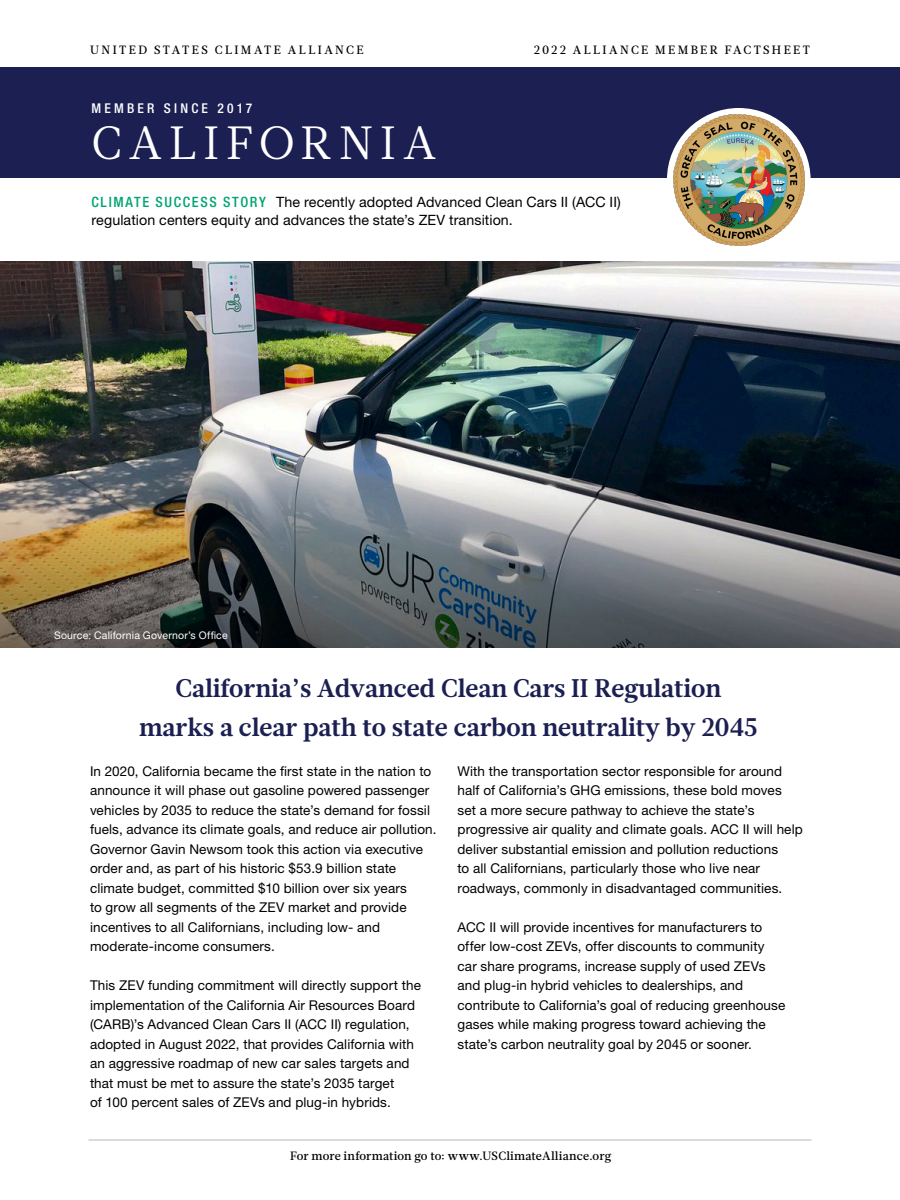
<style>
.page{position:relative;width:900px;height:1200px;background:#fff}
.page>*{position:absolute;margin:0;border:0;box-sizing:border-box;transform-origin:0 0}
.USCA_2022_State_Fact{font:46.5px "Glosa Text";letter-spacing:.155em;color:#fff}
.USCA_H1_State_Factsh{font:700 25.5px/39px "Glosa Text";color:#1b1f51;text-align:center}
.USCA_2022_State_Fact-2{font:14.25px/18px "Helvetica Neue LT Std";letter-spacing:.005em;color:#000}
.USCA_Body_2022{font:13.5px/19.5px "Helvetica Neue LT Std";letter-spacing:.01em;color:#000}
.USCA_2022_State_Fact-3{font:500 condensed 13.5px "Helvetica Neue LT Std";letter-spacing:.24em;color:#fff}
.t1{font:500 12px "Glosa Text";letter-spacing:.01em;color:#000}
.t2{font:500 12px "Glosa Text";letter-spacing:.2em;color:#000}
.t3{font:500 12px "Glosa Text";letter-spacing:.195em;color:#000}
.USCA_Source_Info_and{font:10.5px "Helvetica Neue LT Std";letter-spacing:.02em;color:#fff}
.s1{font-weight:500;font-stretch:condensed;color:#00a473}
</style>
<div class="page">
<hr style="left:88px;top:1140px;width:724px;height:1px;background:#b5b8ba">
<div style="left:0;top:68px;width:900px;height:110px;background:#1b1f51"></div>
<img style="left:0;top:261px;width:900px;height:211px">
<div style="left:667px;top:108px;width:144px;height:144px;background:#fff;border-radius:50%"></div>
<img style="left:674px;top:115px;width:131px;height:130px">
<img style="left:0;top:472px;width:900px;height:176px">
<p class="t2" style="left:90px;top:42px;width:275px">UNITED STATES CLIMATE ALLIANCE</p>
<p class="t3" style="left:534px;top:42px;width:278px">2022 ALLIANCE MEMBER FACTSHEET</p>
<p class="USCA_2022_State_Fact-3" style="left:92px;top:100px;width:162px">MEMBER SINCE 2017</p>
<p class="USCA_2022_State_Fact" style="left:92px;top:112px;width:346px">CALIFORNIA</p>
<p class="USCA_2022_State_Fact-2" style="left:92px;top:193px;width:531px"><span class="s1">CLIMATE SUCCESS STORY</span> The recently adopted Advanced Clean Cars II (ACC II) regulation centers equity and advances the state’s ZEV transition.</p>
<p class="USCA_Source_Info_and" style="left:54px;top:629px;width:175px">Source: California Governor’s Office</p>
<p class="USCA_H1_State_Factsh" style="left:139px;top:669px;width:620px">California’s Advanced Clean Cars II Regulation marks a clear path to state carbon neutrality by 2045</p>
<p class="USCA_Body_2022" style="left:90px;top:761px;width:348px">In 2020, California became the first state in the nation to announce it will phase out gasoline powered passenger vehicles by 2035 to reduce the state’s demand for fossil fuels, advance its climate goals, and reduce air pollution.<br>Governor Gavin Newsom took this action via executive order and, as part of his historic $53.9 billion state climate budget, committed $10 billion over six years<br>to grow all segments of the ZEV market and provide incentives to all Californians, including low- and moderate-income consumers.</p>
<p class="USCA_Body_2022" style="left:90px;top:975px;width:332px">This ZEV funding commitment will directly support the implementation of the California Air Resources Board (CARB)’s Advanced Clean Cars II (ACC II) regulation, adopted in August 2022, that provides California with an aggressive roadmap of new car sales targets and that must be met to assure the state’s 2035 target<br>of 100 percent sales of ZEVs and plug-in hybrids.</p>
<p class="USCA_Body_2022" style="left:458px;top:761px;width:347px">With the transportation sector responsible for around half of California’s GHG emissions, these bold moves set a more secure pathway to achieve the state’s progressive air quality and climate goals. ACC II will help deliver substantial emission and pollution reductions<br>to all Californians, particularly those who live near roadways, commonly in disadvantaged communities.</p>
<p class="USCA_Body_2022" style="left:458px;top:917px;width:329px">ACC II will provide incentives for manufacturers to offer low-cost ZEVs, offer discounts to community car share programs, increase supply of used ZEVs and plug-in hybrid vehicles to dealerships, and contribute to California’s goal of reducing greenhouse gases while making progress toward achieving the state’s carbon neutrality goal by 2045 or sooner.</p>
<p class="t1" style="left:290px;top:1147px;width:323px">For more information go to: www.USClimateAlliance.org</p>
</div>
